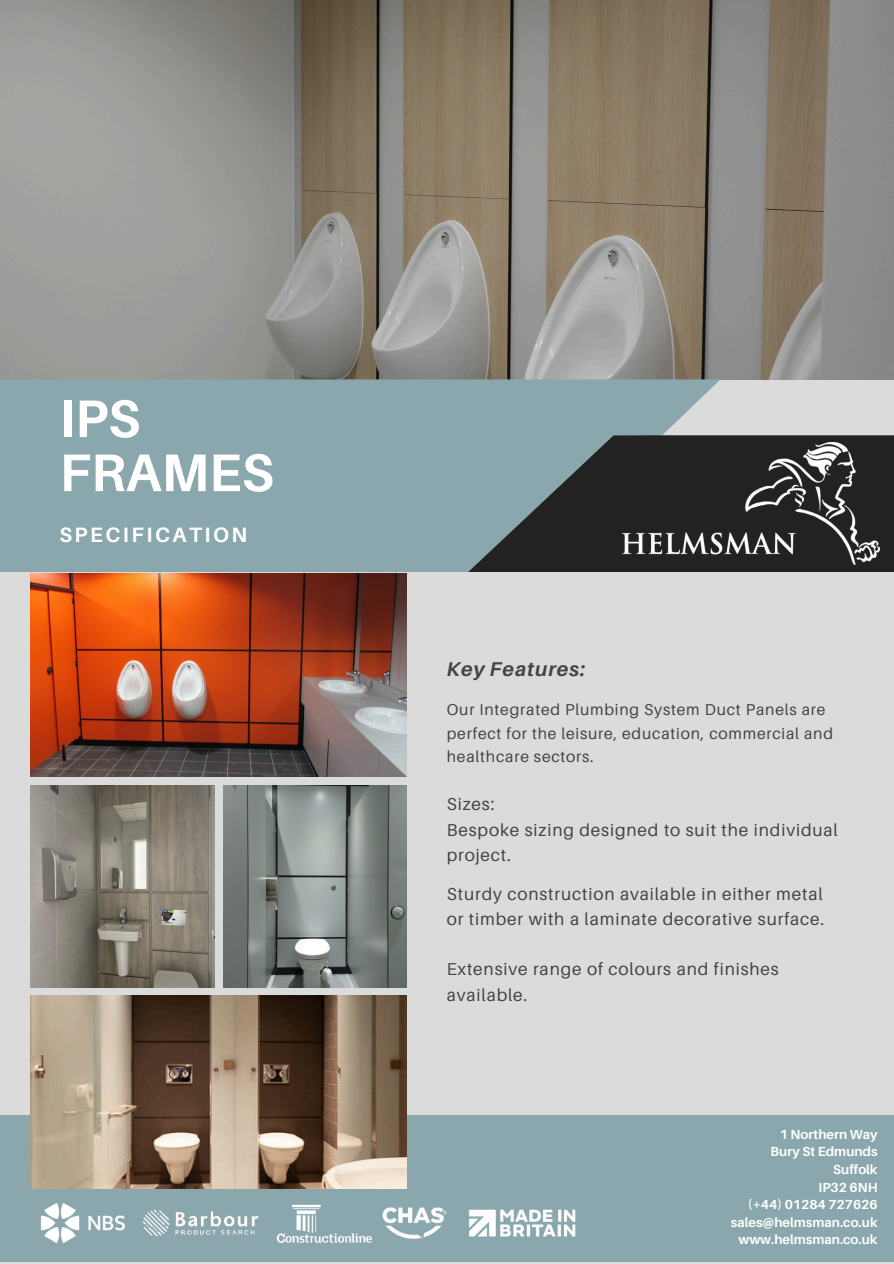
<style>
.page{position:relative;width:894px;height:1264px;background:#fff}
.page>*{position:absolute;margin:0;border:0;box-sizing:border-box;transform-origin:0 0}
.t1{font:700 52.95px/54px "Aileron";color:#fff}
.t2{font:700 20.85px "Aileron";letter-spacing:.12em;color:#fff}
.t3{font:italic 700 19.95px "Aileron";letter-spacing:.05em;color:#444440}
.t4{font:17.25px/25.2px "Aileron";letter-spacing:.05em;color:#444440}
.t5{font:15.75px/23.5px "Aileron";letter-spacing:.05em;color:#444440}
.t6{font:700 13.2px "Aileron";color:#fff}
</style>
<div class="page">
<div style="left:0;top:0;width:893px;height:1263px;background:#dbdbdb"></div>
<img style="left:31px;top:573px;width:375px;height:203px">
<img style="left:31px;top:785px;width:183px;height:202px">
<img style="left:223px;top:785px;width:183px;height:202px">
<img style="left:0;top:0;width:893px;height:379px">
<div style="left:0;top:1114px;width:893px;height:147px;background:#89a7ac"></div>
<img style="left:31px;top:995px;width:375px;height:193px">
<div style="left:0;top:379px;width:720px;height:193px;background:#89a7ac"></div>
<svg style="left:468px;top:435px;width:425px;height:137px;fill:#222"></svg>
<img style="left:622px;top:443px;width:257px;height:121px">
<img style="left:30px;top:1188px;width:546px;height:55px">
<p class="t1" style="left:59px;top:390px;width:216px">IPS<br>FRAMES</p>
<h4 class="t2" style="left:59px;top:522px;width:189px">SPECIFICATION</h4>
<h4 class="t3" style="left:446px;top:656px;width:140px">Key Features:</h4>
<p class="t5" style="left:446px;top:697px;width:387px">Our Integrated Plumbing System Duct Panels are perfect for the leisure, education, commercial and healthcare sectors.</p>
<p class="t4" style="left:446px;top:791px;width:392px">Sizes:<br>Bespoke sizing designed to suit the individual project.</p>
<p class="t4" style="left:446px;top:881px;width:379px">Sturdy construction available in either metal or timber with a laminate decorative surface.</p>
<p class="t4" style="left:446px;top:956px;width:333px">Extensive range of colours and finishes available.</p>
<h1 class="t6" style="left:779px;top:1126px;width:99px">1 Northern Way</h1>
<h2 class="t6" style="left:770px;top:1143px;width:108px">Bury St Edmunds</h2>
<p class="t6" style="left:833px;top:1161px;width:46px">Suffolk</p>
<p class="t6" style="left:818px;top:1178px;width:61px">IP32 6NH</p>
<h3 class="t6" style="left:747px;top:1196px;width:131px">(+44) 01284 727626</h3>
<h4 class="t6" style="left:730px;top:1213px;width:148px">sales@helmsman.co.uk</h4>
<h4 class="t6" style="left:738px;top:1231px;width:141px">www.helmsman.co.uk</h4>
</div>
